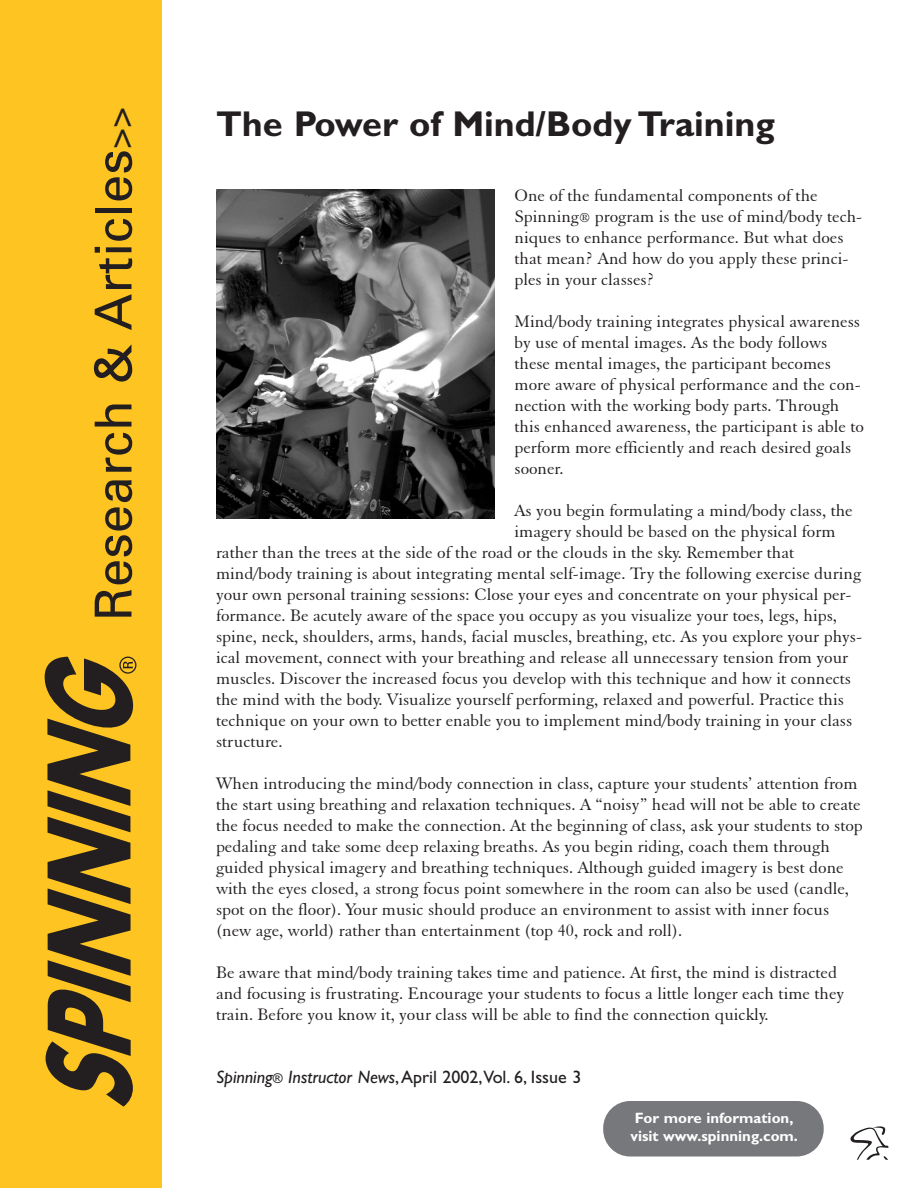
<style>
.page{position:relative;width:918px;height:1188px;background:#fff}
.page>*{position:absolute;margin:0;border:0;box-sizing:border-box;transform-origin:0 0}
.t1{font:51px "Univers";color:#231f20}
.t2{font:700 36px "Gill Sans";color:#231f20}
.t3{font:18px/21px "Elegant Garamond BT";color:#231f20}
.t4{font:18px "Gill Sans";color:#231f20}
.t5{font:700 15px/18px "Gill Sans";color:#fff;text-align:center}
.s1{font-size:36px}
.s2{font-size:13.5px}
.s3{font-style:italic}
.s4{font-style:italic;font-size:13.5px}
</style>
<div class="page">
<div style="left:0;top:0;width:162px;height:1188px;background:#fec422"></div>
<svg style="left:45px;top:657px;width:91px;height:450px"></svg>
<svg style="left:851px;top:1126px;width:38px;height:34px"></svg>
<img style="left:216px;top:189px;width:279px;height:330px">
<div style="left:603px;top:1101px;width:221px;height:55px;background:#76787b;border-radius:27px"></div>
<h1 class="t1" style="left:95px;top:621px;width:515px;rotate:-90deg">Research &amp; Articles<span class="s1">&gt;&gt;</span></h1>
<h2 class="t2" style="left:216px;top:111px;width:561px">The Power of Mind/Body Training</h2>
<p class="t3" style="left:514px;top:187px;width:349px">One of the fundamental components of the Spinning<span class="s2">®</span> program is the use of mind/body tech&shy;niques to enhance performance. But what does that mean? And how do you apply these princi&shy;ples in your classes?</p>
<p class="t3" style="left:515px;top:313px;width:351px">Mind/body training integrates physical awareness by use of mental images. As the body follows these mental images, the participant becomes more aware of physical performance and the con&shy;nection with the working body parts. Through this enhanced awareness, the participant is able to perform more efficiently and reach desired goals sooner.</p>
<p class="t3" style="left:515px;top:502px;width:340px">As you begin formulating a mind/body class, the</p>
<p class="t3" style="left:515px;top:523px;width:323px">imagery should be based on the physical form</p>
<p class="t3" style="left:216px;top:544px;width:580px">rather than the trees at the side of the road or the clouds in the sky. Remember that</p>
<p class="t3" style="left:216px;top:565px;width:647px">mind/body training is about integrating mental self-image. Try the following exercise during</p>
<p class="t3" style="left:216px;top:586px;width:637px">your own personal training sessions: Close your eyes and concentrate on your physical per-</p>
<p class="t3" style="left:216px;top:607px;width:623px">formance. Be acutely aware of the space you occupy as you visualize your toes, legs, hips,</p>
<p class="t3" style="left:216px;top:628px;width:648px">spine, neck, shoulders, arms, hands, facial muscles, breathing, etc. As you explore your phys-</p>
<p class="t3" style="left:216px;top:649px;width:634px">ical movement, connect with your breathing and release all unnecessary tension from your</p>
<p class="t3" style="left:216px;top:670px;width:637px">muscles. Discover the increased focus you develop with this technique and how it connects</p>
<p class="t3" style="left:216px;top:691px;width:630px">the mind with the body. Visualize yourself performing, relaxed and powerful. Practice this</p>
<p class="t3" style="left:216px;top:712px;width:638px">technique on your own to better enable you to implement mind/body training in your class</p>
<p class="t3" style="left:216px;top:733px;width:68px">structure.</p>
<p class="t3" style="left:216px;top:775px;width:648px">When introducing the mind/body connection in class, capture your students’ attention from the start using breathing and relaxation techniques. A “noisy” head will not be able to create the focus needed to make the connection. At the beginning of class, ask your students to stop pedaling and take some deep relaxing breaths. As you begin riding, coach them through guided physical imagery and breathing techniques. Although guided imagery is best done with the eyes closed, a strong focus point somewhere in the room can also be used (candle, spot on the floor). Your music should produce an environment to assist with inner focus (new age, world) rather than entertainment (top 40, rock and roll).</p>
<p class="t3" style="left:216px;top:964px;width:630px">Be aware that mind/body training takes time and patience. At first, the mind is distracted and focusing is frustrating. Encourage your students to focus a little longer each time they train. Before you know it, your class will be able to find the connection quickly.</p>
<p class="t4" style="left:216px;top:1071px;width:367px"><span class="s3">Spinning</span><span class="s4">®</span> <span class="s3">Instructor News</span>,April 2002,Vol. 6, Issue 3</p>
<p class="t5" style="left:630px;top:1111px;width:169px">For more information, visit www.spinning.com.</p>
</div>
